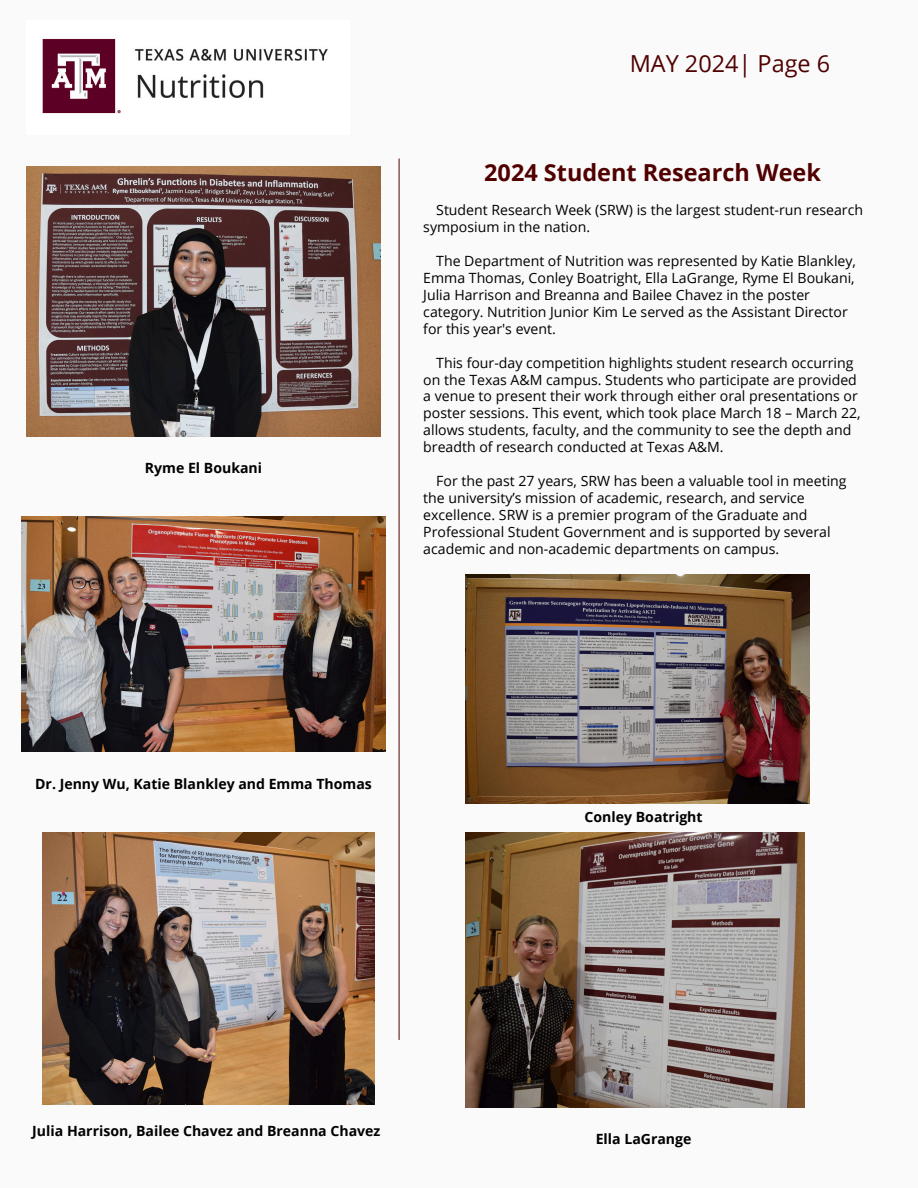
<style>
.page{position:relative;width:918px;height:1188px;background:#fafafa}
.page>*{position:absolute;margin:0;border:0;box-sizing:border-box;transform-origin:0 0}
.t1{font:700 23.4px "Open Sans";color:#500000}
.t2{font:23.4px "Open Sans";color:#500000}
.t3{font:14.1px/17px "Open Sans";color:#000}
.t4{font:700 14.1px "Open Sans";color:#000}
</style>
<div class="page">
<img style="left:42px;top:39px;width:286px;height:75px">
<hr style="left:399px;top:158px;width:1px;height:882px;background:#500000">
<img style="left:465px;top:574px;width:344px;height:230px">
<img style="left:465px;top:832px;width:340px;height:276px">
<img style="left:42px;top:832px;width:332px;height:272px">
<img style="left:22px;top:516px;width:363px;height:236px">
<img style="left:26px;top:166px;width:355px;height:270px">
<p class="t4" style="left:145px;top:458px;width:119px">Ryme El Boukani</p>
<h1 class="t2" style="left:630px;top:47px;width:202px">MAY 2024| Page 6</h1>
<h1 class="t1" style="left:484px;top:156px;width:338px">2024 Student Research Week</h1>
<p class="t3" style="left:423px;top:202px;width:441px;text-indent:13px">Student Research Week (SRW) is the largest student-run research symposium in the nation.</p>
<p class="t3" style="left:423px;top:252px;width:434px;text-indent:13px">The Department of Nutrition was represented by Katie Blankley, Emma Thomas, Conley Boatright, Ella LaGrange, Ryme El Boukani, Julia Harrison and Breanna and Bailee Chavez in the poster category. Nutrition Junior Kim Le served as the Assistant Director for this year's event.</p>
<p class="t3" style="left:423px;top:354px;width:439px;text-indent:13px">This four-day competition highlights student research occurring on the Texas A&amp;M campus. Students who participate are provided a venue to present their work through either oral presentations or poster sessions. This event, which took place March 18 – March 22, allows students, faculty, and the community to see the depth and breadth of research conducted at Texas A&amp;M.</p>
<p class="t3" style="left:423px;top:472px;width:425px;text-indent:13px">For the past 27 years, SRW has been a valuable tool in meeting the university’s mission of academic, research, and service excellence. SRW is a premier program of the Graduate and Professional Student Government and is supported by several academic and non-academic departments on campus.</p>
<p class="t4" style="left:35px;top:774px;width:338px">Dr. Jenny Wu, Katie Blankley and Emma Thomas</p>
<p class="t4" style="left:585px;top:807px;width:120px">Conley Boatright</p>
<p class="t4" style="left:32px;top:1121px;width:350px">Julia Harrison, Bailee Chavez and Breanna Chavez</p>
<p class="t4" style="left:596px;top:1129px;width:97px">Ella LaGrange</p>
</div>
